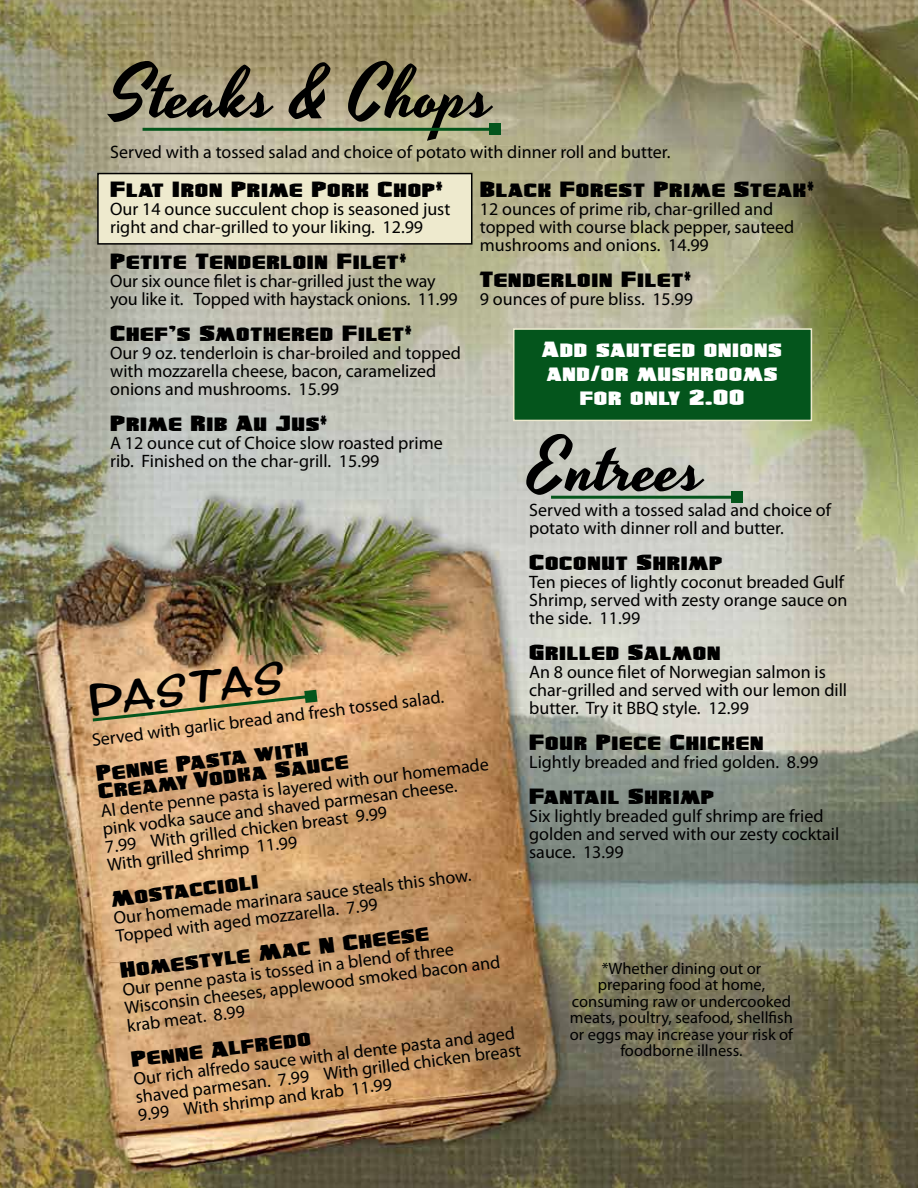
<style>
.page{position:relative;width:918px;height:1188px;background:#fff}
.page>*{position:absolute;margin:0;border:0;box-sizing:border-box;transform-origin:0 0}
.t1{font:72px "Yesteryear";color:#000}
.t2{font:40.5px "Streetwisebuddy";color:#000}
.t3{font:30.6px "Ultra Violent BB";letter-spacing:.05em;color:#000;scale:.59 1}
.t4{font:30.6px/24px "Ultra Violent BB";letter-spacing:.05em;color:#fff;text-align:center;scale:.59 1}
.t5{font:18px/18px "Myriad Pro";color:#000}
.t6{font:16.5px/16.5px "Myriad Pro";color:#000;text-align:center}
</style>
<div class="page">
<img style="left:0;top:0;width:918px;height:1188px">
<div style="left:98px;top:174px;width:374px;height:70px;background:#eeeace"></div>
<div style="left:97px;top:173px;width:375px;height:72px;border:2px solid #000"></div>
<div style="left:513px;top:328px;width:299px;height:93px;background:#04551c;border:2px solid #eeeace"></div>
<hr style="left:143px;top:128px;width:352px;height:3px;background:#04551c">
<div style="left:489px;top:123px;width:12px;height:12px;background:#04551c"></div>
<hr style="left:551px;top:496px;width:186px;height:3px;background:#04551c">
<div style="left:731px;top:491px;width:12px;height:12px;background:#04551c"></div>
<svg style="left:90px;top:690px;width:228px;height:33px;background:#d1b07d"></svg>
<h1 class="t1" style="left:110px;top:45px;width:385px">Steaks &amp; Chops</h1>
<p class="t5" style="left:110px;top:142px;width:562px">Served with a tossed salad and choice of potato with dinner roll and butter.</p>
<h3 class="t3" style="left:110px;top:178px;width:565px">Flat Iron Prime Pork Chop*</h3>
<p class="t5" style="left:110px;top:200px;width:342px">Our 14 ounce succulent chop is seasoned just right and char-grilled to your liking. 12.99</p>
<h3 class="t3" style="left:110px;top:250px;width:504px">Petite Tenderloin Filet*</h3>
<p class="t5" style="left:110px;top:272px;width:349px">Our six ounce filet is char-grilled just the way you like it. Topped with haystack onions. 11.99</p>
<h3 class="t3" style="left:110px;top:322px;width:513px">Chef’s Smothered Filet*</h3>
<p class="t5" style="left:110px;top:344px;width:352px">Our 9 oz. tenderloin is char-broiled and topped with mozzarella cheese, bacon, caramelized onions and mushrooms. 15.99</p>
<h3 class="t3" style="left:110px;top:412px;width:369px">Prime Rib Au Jus*</h3>
<p class="t5" style="left:110px;top:434px;width:334px">A 12 ounce cut of Choice slow roasted prime rib. Finished on the char-grill. 15.99</p>
<h3 class="t3" style="left:480px;top:178px;width:568px">Black Forest Prime Steak*</h3>
<p class="t5" style="left:480px;top:200px;width:316px">12 ounces of prime rib, char-grilled and topped with course black pepper, sauteed mushrooms and onions. 14.99</p>
<h3 class="t3" style="left:480px;top:268px;width:359px">Tenderloin Filet*</h3>
<p class="t5" style="left:480px;top:290px;width:215px">9 ounces of pure bliss. 15.99</p>
<h3 class="t4" style="left:542px;top:338px;width:407px">Add sauteed onions and/or mushrooms for only 2.00</h3>
<h1 class="t1" style="left:529px;top:419px;width:177px">Entrees</h1>
<p class="t5" style="left:529px;top:501px;width:303px">Served with a tossed salad and choice of potato with dinner roll and butter.</p>
<h3 class="t3" style="left:529px;top:550px;width:329px">Coconut Shrimp</h3>
<p class="t5" style="left:529px;top:573px;width:320px">Ten pieces of lightly coconut breaded Gulf<br>Shrimp, served with zesty orange sauce on the side. 11.99</p>
<h3 class="t3" style="left:529px;top:640px;width:325px">Grilled Salmon</h3>
<p class="t5" style="left:529px;top:663px;width:320px">An 8 ounce filet of Norwegian salmon is char-grilled and served with our lemon dill butter. Try it BBQ style. 12.99</p>
<h3 class="t3" style="left:529px;top:730px;width:398px">Four Piece Chicken</h3>
<p class="t5" style="left:529px;top:753px;width:291px">Lightly breaded and fried golden. 8.99</p>
<h3 class="t3" style="left:529px;top:784px;width:315px">Fantail Shrimp</h3>
<p class="t5" style="left:529px;top:807px;width:312px">Six lightly breaded gulf shrimp are fried golden and served with our zesty cocktail sauce. 13.99</p>
<h2 class="t2" style="left:83px;top:671px;width:197px;rotate:-7deg">Pastas</h2>
<p class="t5" style="left:91px;top:731px;width:356px;rotate:-7deg">Served with garlic bread and fresh tossed salad.</p>
<h3 class="t3" style="left:95px;top:762px;width:364px;rotate:-7deg">Penne Pasta with</h3>
<h3 class="t3" style="left:97px;top:780px;width:428px;rotate:-7deg">Creamy Vodka Sauce</h3>
<p class="t5" style="left:100px;top:802px;width:392px;rotate:-7deg">Al dente penne pasta is layered with our homemade pink vodka sauce and shaved parmesan cheese.<br>7.99 With grilled chicken breast 9.99<br>With grilled shrimp 11.99</p>
<h3 class="t3" style="left:110px;top:887px;width:251px;rotate:-7deg">Mostaccioli</h3>
<p class="t5" style="left:113px;top:909px;width:362px;rotate:-7deg">Our homemade marinara sauce steals this show.<br>Topped with aged mozzarella. 7.99</p>
<h3 class="t3" style="left:119px;top:959px;width:528px;rotate:-7deg">Homestyle Mac N Cheese</h3>
<p class="t5" style="left:122px;top:981px;width:380px;rotate:-7deg">Our penne pasta is tossed in a blend of three<br>Wisconsin cheeses, applewood smoked bacon and krab meat. 8.99</p>
<h3 class="t3" style="left:130px;top:1048px;width:307px;rotate:-7deg">Penne Alfredo</h3>
<p class="t6" style="left:570px;top:960px;width:225px">*Whether dining out or preparing food at home, consuming raw or undercooked meats, poultry, seafood, shellfish or eggs may increase your risk of foodborne illness.</p>
<p class="t5" style="left:132px;top:1070px;width:390px;rotate:-7deg">Our rich alfredo sauce with al dente pasta and aged shaved parmesan. 7.99 With grilled chicken breast<br>9.99 With shrimp and krab 11.99</p>
</div>
